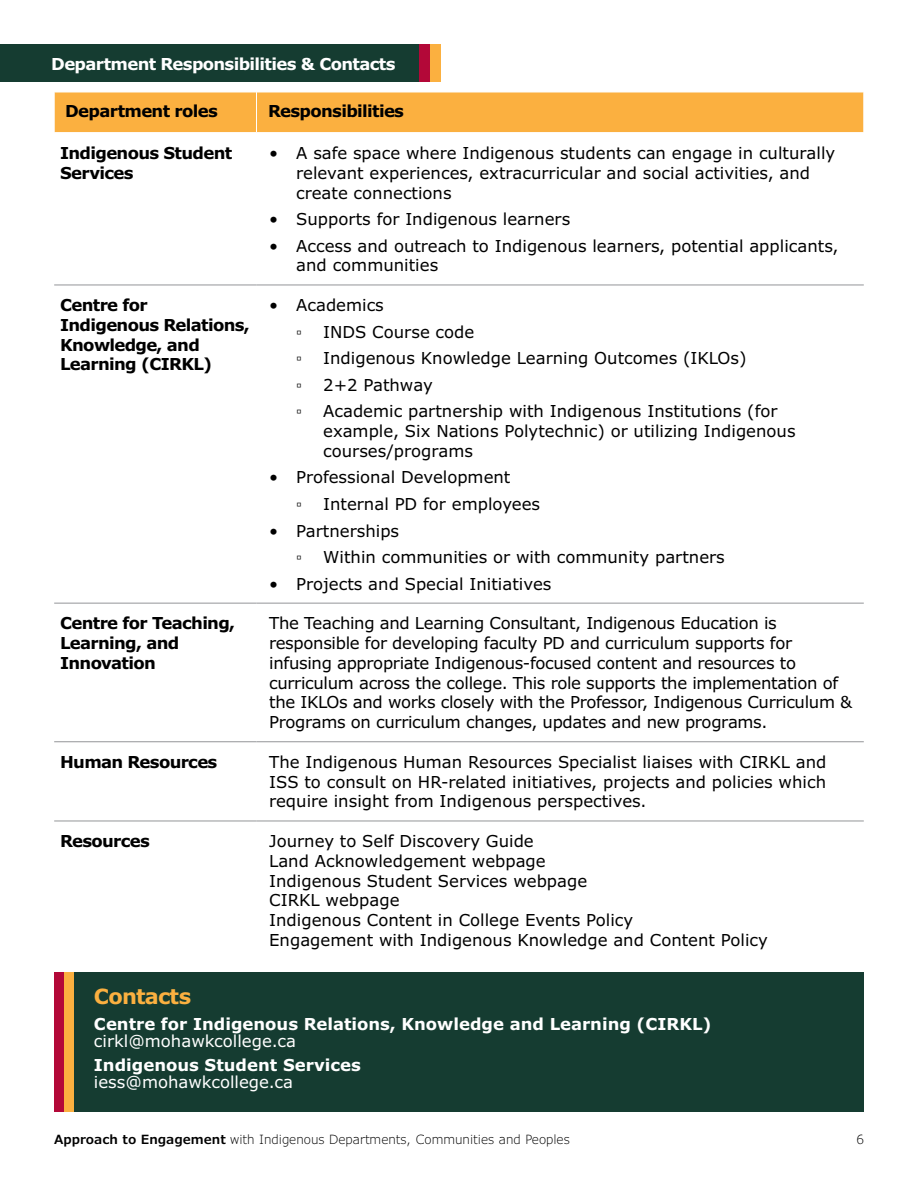
<style>
.page{position:relative;width:918px;height:1188px;background:#fff}
.page>*{position:absolute;margin:0;border:0;box-sizing:border-box;transform-origin:0 0}
.t1{font:700 21px "Verdana Pro";letter-spacing:-.04em;color:#fbb040}
.t2{font:16.5px/19.8px "Verdana Pro";color:#000}
.t3{font:16.5px/19.8px "Verdana Pro";letter-spacing:-.02em;color:#000}
.t4{font:700 16.5px/19.8px "Verdana Pro";letter-spacing:-.04em;color:#000}
.t5{font:700 16.5px/16.8px "Verdana Pro";color:#fff}
.t6{font:700 16.5px "Verdana Pro";letter-spacing:-.04em;color:#fff}
.t7{font:300 12.75px "Verdana Pro";color:#000}
.s1{font-weight:400}
.s2{font-weight:600}
</style>
<div class="page">
<div style="left:0;top:44px;width:419px;height:38px;background:#153c31"></div>
<div style="left:419px;top:44px;width:11px;height:38px;background:#b30838"></div>
<div style="left:430px;top:44px;width:11px;height:38px;background:#fbb040"></div>
<div style="left:55px;top:93px;width:809px;height:39px;background:#fbb040"></div>
<svg style="left:54px;top:284px;width:810px;height:537px"></svg>
<hr style="left:54px;top:285px;width:202px;height:1px;background:#939598">
<hr style="left:256px;top:285px;width:608px;height:1px;background:#939598">
<hr style="left:54px;top:603px;width:202px;height:1px;background:#939598">
<hr style="left:256px;top:603px;width:608px;height:1px;background:#939598">
<hr style="left:54px;top:741px;width:202px;height:1px;background:#939598">
<hr style="left:256px;top:741px;width:608px;height:1px;background:#939598">
<hr style="left:54px;top:821px;width:202px;height:1px;background:#939598">
<hr style="left:256px;top:821px;width:608px;height:1px;background:#939598">
<hr style="left:256px;top:92px;width:1px;height:40px;background:#fff">
<div style="left:54px;top:972px;width:810px;height:140px;background:#153c31"></div>
<div style="left:54px;top:972px;width:10px;height:140px;background:#b30838"></div>
<div style="left:64px;top:972px;width:9px;height:140px;background:#fbb040"></div>
<h2 class="t6" style="left:51px;top:53px;width:346px">Department Responsibilities &amp; Contacts</h2>
<p class="t4" style="left:65px;top:101px;width:154px">Department roles</p>
<p class="t4" style="left:268px;top:101px;width:137px">Responsibilities</p>
<p class="t4" style="left:60px;top:143px;width:174px">Indigenous Student<br>Services</p>
<p class="t2" style="left:269px;top:143px;width:10px">•</p>
<p class="t2" style="left:296px;top:143px;width:541px">A safe space where Indigenous students can engage in culturally relevant experiences, extracurricular and social activities, and create connections</p>
<p class="t2" style="left:269px;top:209px;width:10px">•</p>
<p class="t2" style="left:296px;top:209px;width:276px">Supports for Indigenous learners</p>
<p class="t2" style="left:269px;top:236px;width:10px">•</p>
<p class="t2" style="left:296px;top:236px;width:544px">Access and outreach to Indigenous learners, potential applicants, and communities</p>
<p class="t4" style="left:60px;top:295px;width:191px">Centre for<br>Indigenous Relations,<br>Knowledge, and<br>Learning (CIRKL)</p>
<p class="t2" style="left:269px;top:295px;width:10px">•</p>
<p class="t2" style="left:296px;top:295px;width:89px">Academics</p>
<p class="t2" style="left:296px;top:322px;width:7px">▫</p>
<p class="t2" style="left:323px;top:322px;width:153px">INDS Course code</p>
<p class="t2" style="left:296px;top:349px;width:7px">▫</p>
<p class="t2" style="left:323px;top:349px;width:425px">Indigenous Knowledge Learning Outcomes (IKLOs)</p>
<p class="t2" style="left:296px;top:375px;width:7px">▫</p>
<p class="t2" style="left:323px;top:375px;width:111px">2+2 Pathway</p>
<p class="t2" style="left:296px;top:402px;width:7px">▫</p>
<p class="t2" style="left:323px;top:402px;width:474px">Academic partnership with Indigenous Institutions (for example, Six Nations Polytechnic) or utilizing Indigenous courses/programs</p>
<p class="t2" style="left:269px;top:468px;width:10px">•</p>
<p class="t2" style="left:296px;top:468px;width:216px">Professional Development</p>
<p class="t2" style="left:296px;top:494px;width:7px">▫</p>
<p class="t2" style="left:323px;top:494px;width:219px">Internal PD for employees</p>
<p class="t2" style="left:269px;top:521px;width:10px">•</p>
<p class="t2" style="left:296px;top:521px;width:105px">Partnerships</p>
<p class="t2" style="left:296px;top:547px;width:7px">▫</p>
<p class="t2" style="left:323px;top:547px;width:403px">Within communities or with community partners</p>
<p class="t2" style="left:269px;top:574px;width:10px">•</p>
<p class="t2" style="left:296px;top:574px;width:257px">Projects and Special Initiatives</p>
<p class="t4" style="left:60px;top:613px;width:177px">Centre for Teaching,<br>Learning, and<br>Innovation</p>
<p class="t3" style="left:269px;top:614px;width:585px">The Teaching and Learning Consultant, Indigenous Education is responsible for developing faculty PD and curriculum supports for infusing appropriate Indigenous-focused content and resources to curriculum across the college. This role supports the implementation of the IKLOs and works closely with the Professor, Indigenous Curriculum &amp; Programs on curriculum changes, updates and new programs.</p>
<p class="t4" style="left:60px;top:752px;width:159px">Human Resources</p>
<p class="t2" style="left:269px;top:752px;width:559px;text-align:justify">The Indigenous Human Resources Specialist liaises with CIRKL and ISS to consult on HR-related initiatives, projects and policies which require insight from Indigenous perspectives.</p>
<p class="t4" style="left:60px;top:831px;width:91px">Resources</p>
<p class="t2" style="left:269px;top:831px;width:266px">Journey to Self Discovery Guide</p>
<p class="t2" style="left:269px;top:851px;width:278px">Land Acknowledgement webpage</p>
<p class="t2" style="left:269px;top:871px;width:320px">Indigenous Student Services webpage</p>
<p class="t2" style="left:269px;top:891px;width:132px">CIRKL webpage</p>
<p class="t2" style="left:269px;top:911px;width:366px">Indigenous Content in College Events Policy</p>
<p class="t2" style="left:269px;top:930px;width:500px">Engagement with Indigenous Knowledge and Content Policy</p>
<h2 class="t1" style="left:94px;top:983px;width:99px">Contacts</h2>
<p class="t5" style="left:94px;top:1016px;width:619px">Centre for Indigenous Relations, Knowledge and Learning (CIRKL) <span class="s1">cirkl@mohawkcollege.ca</span></p>
<p class="t5" style="left:94px;top:1057px;width:269px">Indigenous Student Services <span class="s1">iess@mohawkcollege.ca</span></p>
<p class="t7" style="left:54px;top:1131px;width:517px"><span class="s2">Approach to Engagement</span> with Indigenous Departments, Communities and Peoples</p>
<p class="t7" style="left:857px;top:1131px;width:9px">6</p>
</div>
